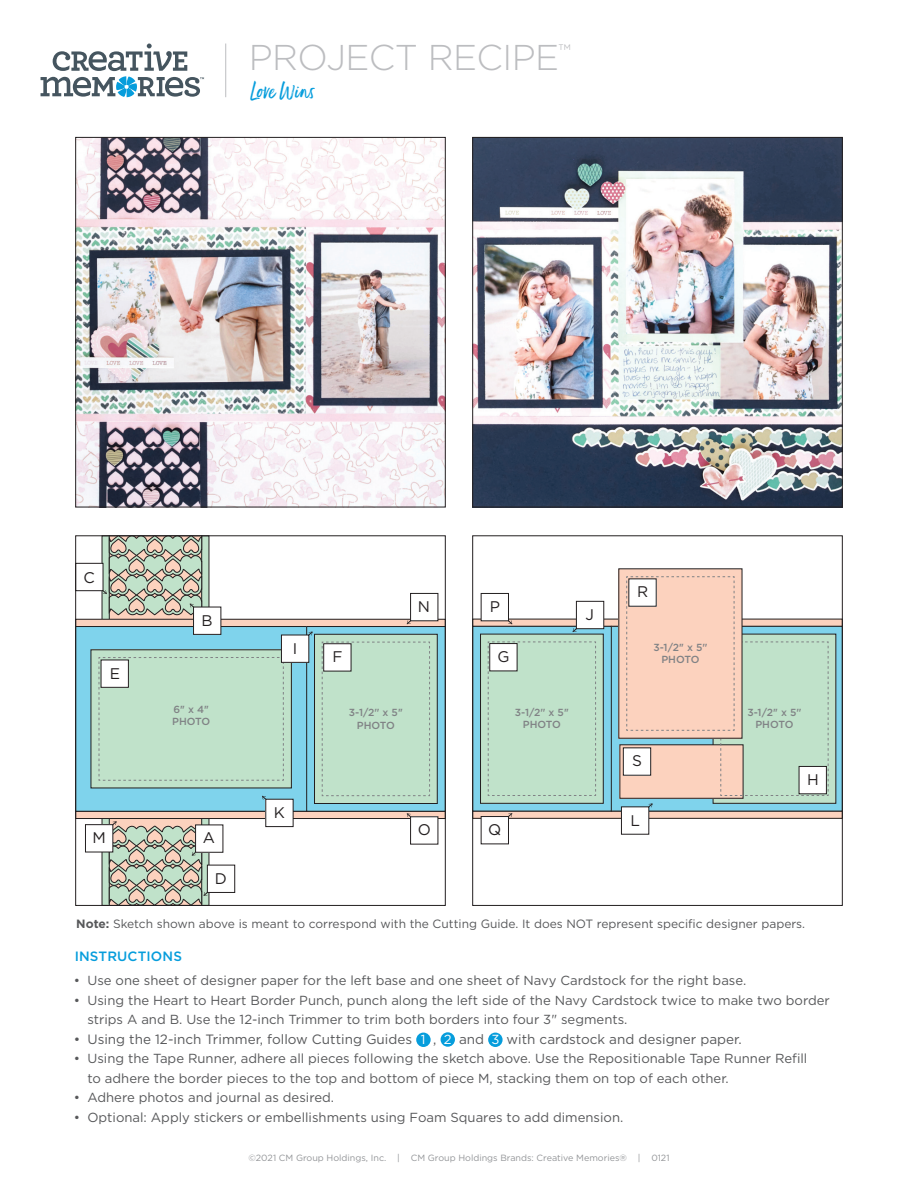
<style>
.page{position:relative;width:918px;height:1188px;background:#fff}
.page>*{position:absolute;margin:0;border:0;box-sizing:border-box;transform-origin:0 0}
.t1{font:300 35.85px "Gotham";letter-spacing:-.015em;color:#bcbdc0}
.t2{font:21px "Ernestand Emily";color:#069ddc}
.t3{font:15.45px "Gotham";color:#231f20}
.t4{font:13.5px "Gotham";color:#57585a}
.t5{font:500 13.5px "Gotham";letter-spacing:.01em;color:#069ddc}
.t6{font:13.2px/19.5px "Gotham";color:#57585a}
.t7{font:13.05px "Gotham";color:#fff}
.t8{font:12px "Gotham";color:#57585a}
.t9{font:500 10.2px/12.3px "Gotham";letter-spacing:-.02em;color:#808285;text-align:center}
.t10{font:9px "Gotham";color:#939598}
.s1{font-weight:700}
</style>
<div class="page">
<hr style="left:225px;top:44px;width:1px;height:53px;background:#bcbdc0">
<svg style="left:41px;top:44px;width:163px;height:53px"></svg>
<img style="left:77px;top:139px;width:366px;height:366px">
<div style="left:75px;top:137px;width:370px;height:370px;border:1px solid #231f20"></div>
<img style="left:475px;top:139px;width:366px;height:366px">
<div style="left:473px;top:137px;width:370px;height:370px;border:1px solid #231f20"></div>
<div style="left:202px;top:536px;width:7px;height:369px;background:#c0e2ca"></div>
<div style="left:102px;top:536px;width:7px;height:369px;background:#c0e2ca"></div>
<div style="left:76px;top:811px;width:369px;height:8px;background:#fcd2be"></div>
<div style="left:76px;top:811px;width:369px;height:8px;border:1px solid #231f20"></div>
<div style="left:76px;top:619px;width:369px;height:8px;background:#fcd2be"></div>
<div style="left:76px;top:619px;width:369px;height:8px;border:1px solid #231f20"></div>
<div style="left:76px;top:627px;width:231px;height:184px;background:#7fd3ec"></div>
<div style="left:76px;top:626px;width:231px;height:185px;border:1px solid #231f20"></div>
<div style="left:307px;top:627px;width:138px;height:184px;background:#7fd3ec"></div>
<div style="left:306px;top:626px;width:139px;height:185px;border:1px solid #231f20"></div>
<div style="left:91px;top:650px;width:200px;height:138px;background:#c0e2ca"></div>
<div style="left:315px;top:634px;width:122px;height:169px;background:#c0e2ca"></div>
<div style="left:314px;top:634px;width:123px;height:170px;border:1px solid #231f20"></div>
<svg style="left:322px;top:642px;width:108px;height:154px"></svg>
<svg style="left:99px;top:657px;width:185px;height:124px"></svg>
<div style="left:207px;top:865px;width:28px;height:28px;border:1px solid #231f20"></div>
<div style="left:410px;top:593px;width:28px;height:28px;border:1px solid #231f20"></div>
<svg style="left:407px;top:620px;width:4px;height:4px"></svg>
<div style="left:101px;top:660px;width:27px;height:27px;background:#fff"></div>
<div style="left:101px;top:660px;width:28px;height:28px;border:1px solid #231f20"></div>
<div style="left:324px;top:644px;width:27px;height:27px;background:#fff"></div>
<svg style="left:407px;top:813px;width:4px;height:4px"></svg>
<div style="left:266px;top:799px;width:27px;height:28px;background:#fff"></div>
<div style="left:266px;top:799px;width:27px;height:28px;border:1px solid #231f20"></div>
<svg style="left:262px;top:796px;width:4px;height:4px"></svg>
<div style="left:281px;top:635px;width:28px;height:27px;background:#fff"></div>
<div style="left:281px;top:635px;width:28px;height:28px;border:1px solid #231f20"></div>
<svg style="left:308px;top:631px;width:5px;height:5px"></svg>
<div style="left:76px;top:563px;width:27px;height:28px;border:1px solid #231f20"></div>
<div style="left:85px;top:825px;width:28px;height:27px;background:#fff"></div>
<div style="left:85px;top:824px;width:28px;height:28px;border:1px solid #231f20"></div>
<div style="left:194px;top:607px;width:27px;height:27px;background:#fff"></div>
<div style="left:193px;top:607px;width:28px;height:28px;border:1px solid #231f20"></div>
<svg style="left:102px;top:538px;width:100px;height:77px;background:#b1b6a4"></svg>
<div style="left:196px;top:825px;width:27px;height:27px;background:#fff"></div>
<svg style="left:109px;top:821px;width:99px;height:83px;background:#b7b9a8"></svg>
<div style="left:75px;top:536px;width:370px;height:370px;border:1px solid #231f20"></div>
<div style="left:473px;top:811px;width:369px;height:7px;background:#fcd2be"></div>
<div style="left:473px;top:811px;width:369px;height:8px;border:1px solid #231f20"></div>
<div style="left:473px;top:619px;width:369px;height:7px;background:#fcd2be"></div>
<svg style="left:611px;top:626px;width:231px;height:185px;background:#82c2d5"></svg>
<div style="left:473px;top:626px;width:138px;height:185px;background:#7fd3ec"></div>
<div style="left:473px;top:626px;width:139px;height:185px;border:1px solid #231f20"></div>
<div style="left:713px;top:634px;width:123px;height:169px;background:#c0e2ca"></div>
<div style="left:713px;top:634px;width:123px;height:170px;border:1px solid #231f20"></div>
<div style="left:481px;top:634px;width:122px;height:169px;background:#c0e2ca"></div>
<div style="left:480px;top:634px;width:124px;height:170px;border:1px solid #231f20"></div>
<div style="left:619px;top:569px;width:123px;height:169px;background:#fcd2be"></div>
<svg style="left:626px;top:576px;width:203px;height:220px"></svg>
<svg style="left:488px;top:641px;width:108px;height:155px"></svg>
<div style="left:481px;top:593px;width:28px;height:28px;border:1px solid #231f20"></div>
<svg style="left:508px;top:620px;width:4px;height:4px"></svg>
<div style="left:481px;top:817px;width:27px;height:27px;background:#fff"></div>
<div style="left:481px;top:816px;width:28px;height:28px;border:1px solid #231f20"></div>
<svg style="left:508px;top:813px;width:4px;height:4px"></svg>
<div style="left:629px;top:579px;width:27px;height:27px;background:#fff"></div>
<div style="left:623px;top:748px;width:28px;height:27px;background:#fff"></div>
<div style="left:623px;top:748px;width:28px;height:27px;border:1px solid #231f20"></div>
<div style="left:490px;top:644px;width:27px;height:27px;background:#fff"></div>
<div style="left:799px;top:766px;width:27px;height:28px;background:#fff"></div>
<div style="left:799px;top:766px;width:28px;height:28px;border:1px solid #231f20"></div>
<div style="left:621px;top:807px;width:28px;height:27px;background:#fff"></div>
<svg style="left:648px;top:803px;width:5px;height:4px"></svg>
<div style="left:576px;top:601px;width:28px;height:28px;background:#fff"></div>
<div style="left:576px;top:601px;width:28px;height:28px;border:1px solid #231f20"></div>
<svg style="left:572px;top:628px;width:5px;height:4px"></svg>
<div style="left:473px;top:536px;width:370px;height:370px;border:1px solid #231f20"></div>
<div style="left:416px;top:1033px;width:15px;height:14px;background:#069ddc;border-radius:50%"></div>
<div style="left:441px;top:1032px;width:14px;height:15px;background:#069ddc;border-radius:50%"></div>
<div style="left:488px;top:1033px;width:15px;height:14px;background:#069ddc;border-radius:50%"></div>
<p class="t1" style="left:249px;top:38px;width:324px">PROJECT RECIPE<sup>™</sup></p>
<p class="t2" style="left:250px;top:78px;width:66px">Love Wins</p>
<p class="t3" style="left:84px;top:569px;width:13px">C</p>
<p class="t3" style="left:110px;top:665px;width:12px">E</p>
<p class="t3" style="left:92px;top:829px;width:15px">M</p>
<p class="t3" style="left:202px;top:612px;width:13px">B</p>
<p class="t9" style="left:172px;top:703px;width:39px;text-align:left">6'' x 4''<br>PHOTO</p>
<p class="t3" style="left:203px;top:829px;width:14px">A</p>
<p class="t3" style="left:215px;top:870px;width:14px">D</p>
<p class="t3" style="left:293px;top:640px;width:6px">I</p>
<p class="t3" style="left:274px;top:804px;width:13px">K</p>
<p class="t3" style="left:333px;top:648px;width:12px">F</p>
<p class="t3" style="left:418px;top:598px;width:14px">N</p>
<p class="t9" style="left:349px;top:706px;width:56px">3-1/2'' x 5''<br>PHOTO</p>
<p class="t3" style="left:418px;top:821px;width:15px">O</p>
<p class="t3" style="left:490px;top:598px;width:12px">P</p>
<p class="t3" style="left:498px;top:648px;width:14px">G</p>
<p class="t3" style="left:585px;top:606px;width:10px">J</p>
<p class="t9" style="left:515px;top:706px;width:56px">3-1/2'' x 5''<br>PHOTO</p>
<p class="t3" style="left:488px;top:821px;width:15px">Q</p>
<p class="t3" style="left:637px;top:583px;width:13px">R</p>
<p class="t9" style="left:653px;top:641px;width:56px">3-1/2'' x 5''<br>PHOTO</p>
<p class="t3" style="left:632px;top:752px;width:11px">S</p>
<p class="t3" style="left:630px;top:812px;width:11px">L</p>
<p class="t9" style="left:747px;top:706px;width:56px">3-1/2'' x 5''<br>PHOTO</p>
<p class="t3" style="left:807px;top:771px;width:13px">H</p>
<p class="t8" style="left:76px;top:917px;width:730px"><span class="s1">Note:</span> Sketch shown above is meant to correspond with the Cutting Guide. It does NOT represent specific designer papers.</p>
<p class="t5" style="left:75px;top:948px;width:109px">INSTRUCTIONS</p>
<p class="t6" style="left:74px;top:971px;width:674px">• Use one sheet of designer paper for the left base and one sheet of Navy Cardstock for the right base.</p>
<p class="t6" style="left:87px;top:990px;width:744px;text-indent:-14px">• Using the Heart to Heart Border Punch, punch along the left side of the Navy Cardstock twice to make two border strips A and B. Use the 12-inch Trimmer to trim both borders into four 3" segments.</p>
<p class="t4" style="left:74px;top:1032px;width:340px">• Using the 12-inch Trimmer, follow Cutting Guides</p>
<p class="t7" style="left:421px;top:1032px;width:6px">1</p>
<p class="t4" style="left:433px;top:1032px;width:5px">,</p>
<p class="t7" style="left:444px;top:1032px;width:9px">2</p>
<p class="t4" style="left:459px;top:1032px;width:27px">and</p>
<p class="t7" style="left:492px;top:1032px;width:10px">3</p>
<p class="t4" style="left:507px;top:1032px;width:237px">with cardstock and designer paper.</p>
<p class="t6" style="left:87px;top:1049px;width:721px;text-indent:-14px">• Using the Tape Runner, adhere all pieces following the sketch above. Use the Repositionable Tape Runner Refill to adhere the border pieces to the top and bottom of piece M, stacking them on top of each other.</p>
<p class="t6" style="left:74px;top:1088px;width:262px">• Adhere photos and journal as desired.</p>
<p class="t6" style="left:74px;top:1107px;width:551px">• Optional: Apply stickers or embellishments using Foam Squares to add dimension.</p>
<p class="t10" style="left:248px;top:1153px;width:423px">©2021 CM Group Holdings, Inc. | CM Group Holdings Brands: Creative Memories® | 0121</p>
</div>
